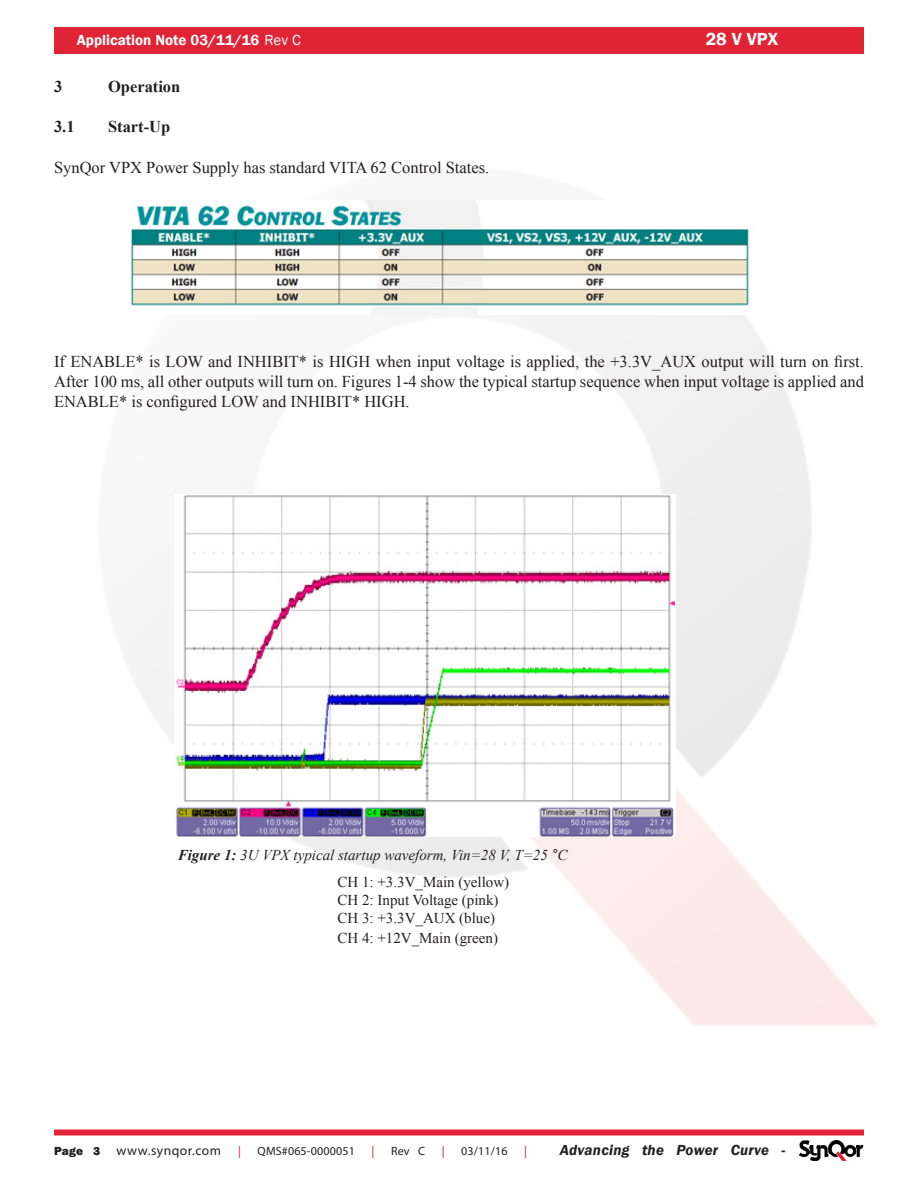
<style>
.page{position:relative;width:918px;height:1188px;background:#fff}
.page>*{position:absolute;margin:0;border:0;box-sizing:border-box;transform-origin:0 0}
.t1{font:600 18px "Franklin Gothic";color:#fff}
.t2{font:16.5px/19.8px "Times New Roman";color:#231f20;text-align:justify}
.t3{font:700 16.5px "Times New Roman";color:#231f20}
.t4{font:15px "Times New Roman";color:#231f20}
.t5{font:italic 15px "Times New Roman";color:#231f20}
.t6{font:600 15px "Franklin Gothic";color:#fff}
.t7{font:italic 600 15px "Franklin Gothic";letter-spacing:.015em;color:#231f20}
.t8{font:13.5px "Myriad Pro";letter-spacing:.04em;color:#231f20}
.t9{font:12px "Myriad Pro";letter-spacing:.015em;color:#231f20}
.t10{font:12px "Myriad Pro";color:#d1232a}
.s1{font-weight:400}
.s2{font-weight:700}
.s3{font-family:"Arial"}
.s4{font-family:"Franklin Gothic";font-weight:800;font-size:12px}
</style>
<div class="page">
<div style="left:54px;top:27px;width:810px;height:27px;background:#e02435"></div>
<div style="left:54px;top:1130px;width:810px;height:6px;background:#e02435"></div>
<img style="left:799px;top:1140px;width:65px;height:20px">
<img style="left:130px;top:200px;width:623px;height:115px">
<img style="left:174px;top:495px;width:501px;height:342px">
<p class="t6" style="left:77px;top:31px;width:226px">Application Note 03/11/16 <span class="s1">Rev C</span></p>
<p class="t1" style="left:706px;top:28px;width:74px">28 V VPX</p>
<p class="t3" style="left:54px;top:75px;width:10px">3</p>
<p class="t3" style="left:108px;top:75px;width:74px">Operation</p>
<p class="t3" style="left:54px;top:115px;width:22px">3.1</p>
<p class="t3" style="left:108px;top:115px;width:64px">Start-Up</p>
<p class="t2" style="left:54px;top:157px;width:437px">SynQor VPX Power Supply has standard VITA 62 Control States.</p>
<p class="t2" style="left:54px;top:351px;width:812px">If ENABLE* is LOW and INHIBIT* is HIGH when input voltage is applied, the +3.3V_AUX output will turn on first.<br>After 100 ms, all other outputs will turn on. Figures 1-4 show the typical startup sequence when input voltage is applied and ENABLE* is configured LOW and INHIBIT* HIGH.</p>
<p class="t5" style="left:178px;top:845px;width:391px"><span class="s2">Figure 1:</span> 3U VPX typical startup waveform, Vin=28 V, T=25 <span class="s3">°</span>C</p>
<p class="t4" style="left:338px;top:872px;width:173px">CH 1: +3.3V_Main (yellow)</p>
<p class="t4" style="left:338px;top:890px;width:163px">CH 2: Input Voltage (pink)</p>
<p class="t4" style="left:338px;top:908px;width:159px">CH 3: +3.3V_AUX (blue)</p>
<p class="t4" style="left:338px;top:928px;width:162px">CH 4: +12V_Main (green)</p>
<p class="t8" style="left:54px;top:1142px;width:169px"><span class="s4">Page 3</span> www.synqor.com</p>
<p class="t10" style="left:238px;top:1144px;width:4px">|</p>
<p class="t9" style="left:258px;top:1144px;width:99px">QMS#065-0000051</p>
<p class="t10" style="left:371px;top:1144px;width:4px">|</p>
<p class="t9" style="left:391px;top:1144px;width:35px">Rev C</p>
<p class="t10" style="left:442px;top:1144px;width:4px">|</p>
<p class="t9" style="left:461px;top:1144px;width:48px">03/11/16</p>
<p class="t10" style="left:524px;top:1144px;width:4px">|</p>
<p class="t7" style="left:560px;top:1141px;width:227px">Advancing the Power Curve -</p>
</div>
